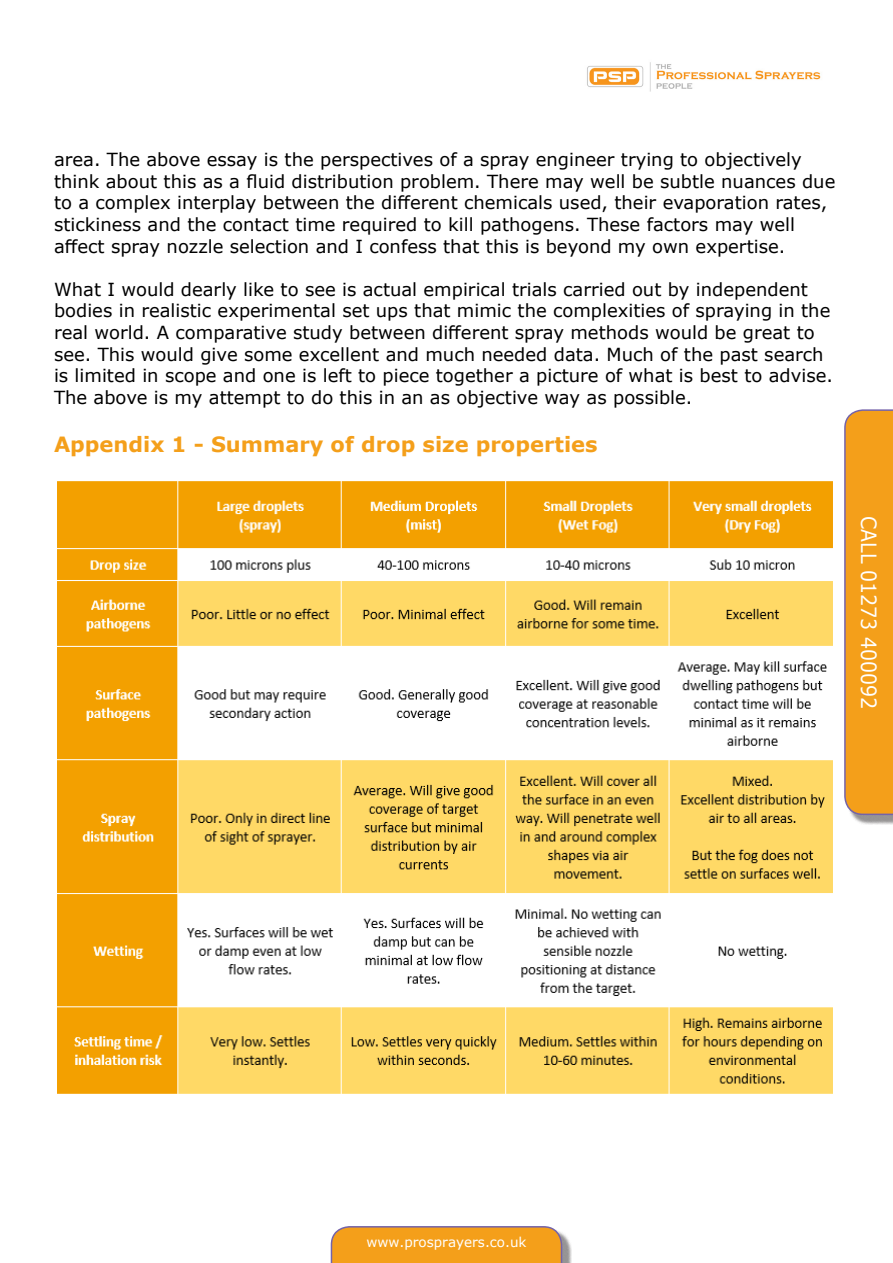
<style>
.page{position:relative;width:893px;height:1263px;background:#fff}
.page>*{position:absolute;margin:0;border:0;box-sizing:border-box;transform-origin:0 0}
.t1{font:700 21px "Verdana";color:#f49f1a}
.t2{font:21px "Verdana";color:#fff;scale:.9 1}
.t3{font:18px/21.6px "Verdana";color:#000}
.t4{font:13.5px "Verdana";color:#fff}
</style>
<div class="page">
<div style="left:847px;top:412px;width:46px;height:413px;background:#231f20;opacity:.49"></div>
<div style="left:844px;top:409px;width:49px;height:406px;background:#f49f1a"></div>
<img style="left:587px;top:62px;width:234px;height:30px">
<div style="left:334px;top:1229px;width:238px;height:34px;background:#231f20;opacity:.49"></div>
<svg style="left:331px;top:1226px;width:231px;height:37px"></svg>
<img style="left:57px;top:481px;width:776px;height:613px">
<p class="t3" style="left:54px;top:149px;width:783px">area. The above essay is the perspectives of a spray engineer trying to objectively think about this as a fluid distribution problem. There may well be subtle nuances due to a complex interplay between the different chemicals used, their evaporation rates, stickiness and the contact time required to kill pathogens. These factors may well</p>
<p class="t3" style="left:54px;top:235px;width:733px">affect spray nozzle selection and I confess that this is beyond my own expertise.</p>
<p class="t3" style="left:54px;top:278px;width:780px">What I would dearly like to see is actual empirical trials carried out by independent bodies in realistic experimental set ups that mimic the complexities of spraying in the real world. A comparative study between different spray methods would be great to see. This would give some excellent and much needed data. Much of the past search is limited in scope and one is left to piece together a picture of what is best to advise.<br>The above is my attempt to do this in an as objective way as possible.</p>
<p class="t1" style="left:54px;top:429px;width:545px">Appendix 1 - Summary of drop size properties</p>
<p class="t2" style="left:883px;top:516px;width:216px;rotate:90deg">CALL 01273 400092</p>
<p class="t4" style="left:366px;top:1233px;width:162px">www.prosprayers.co.uk</p>
</div>
